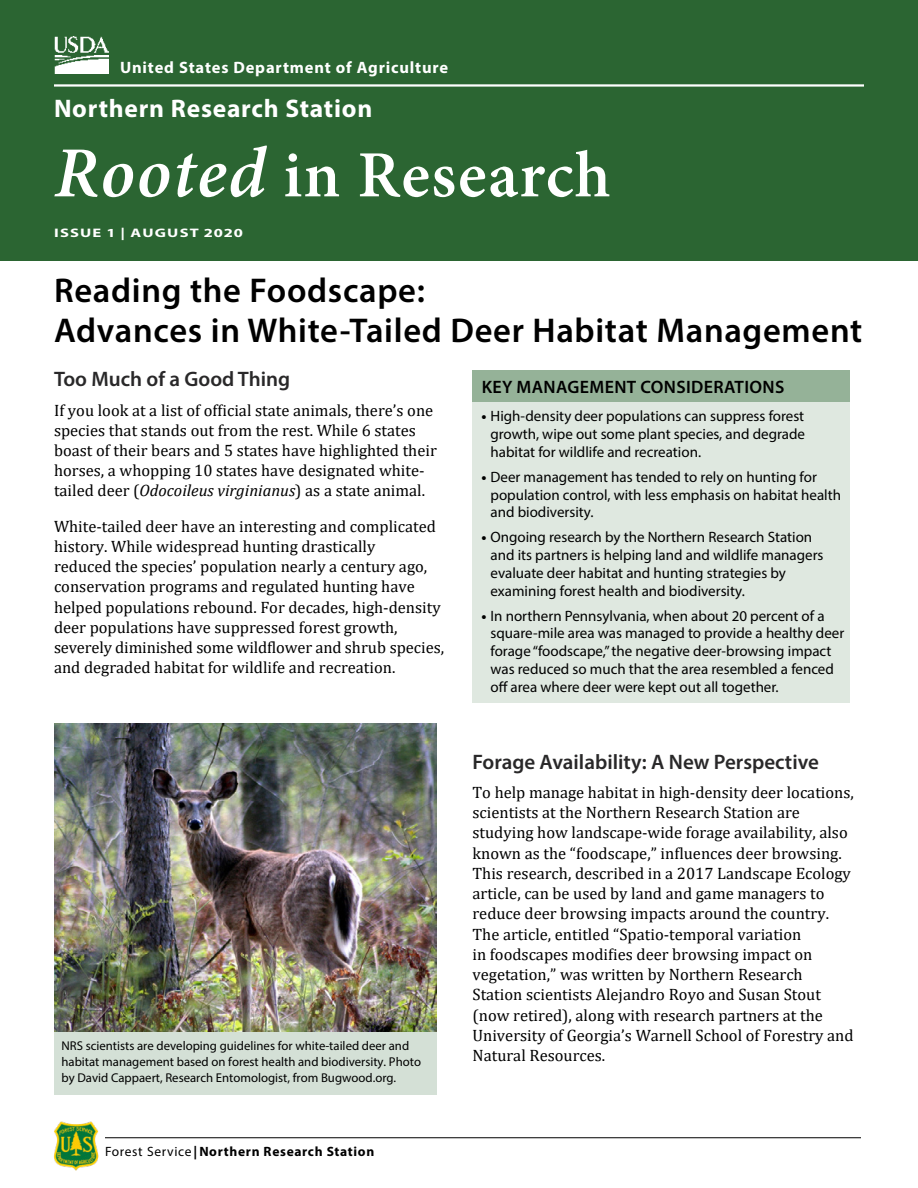
<style>
.page{position:relative;width:918px;height:1188px;background:#fff}
.page>*{position:absolute;margin:0;border:0;box-sizing:border-box;transform-origin:0 0}
.t1{font:600 66px "Minion Pro";letter-spacing:.02em;color:#fff}
.Publication_title{font:600 34.5px "Myriad Pro";letter-spacing:.02em;color:#000}
.NRS_id{font:700 25.5px "Myriad Pro";letter-spacing:.03em;color:#fff}
.Body_text{font:600 21px "Myriad Pro";color:#292829}
.Side_bar_box_heading{font:600 18px "Myriad Pro";letter-spacing:.02em;color:#000}
.Body_text-2{font:16.5px/20.2px "Cambria";color:#000}
.t2{font:700 16.5px "Myriad Pro";letter-spacing:.05em;color:#fff}
.t3{font:15px/17.7px "Myriad Pro";color:#000}
.t4{font:700 13.5px "Myriad Pro";letter-spacing:.05em;color:#000}
.captions_images{font:12.75px/15.8px "Myriad Pro";color:#000}
.volumn_no__and_date{font:700 12.3px "Myriad Pro";letter-spacing:.07em;color:#fff;scale:1.33 1}
.s1{font-style:italic;font-size:72px}
.s2{font-style:italic}
.s3{font-weight:700}
.s4{font-weight:400}
</style>
<div class="page">
<div style="left:0;top:0;width:918px;height:261px;background:#2b6532"></div>
<img style="left:54px;top:36px;width:55px;height:38px">
<hr style="left:54px;top:84px;width:810px;height:3px;background:#fff">
<hr style="left:105px;top:1137px;width:756px;height:1px;background:#000">
<div style="left:472px;top:370px;width:378px;height:35px;background:#95b298"></div>
<div style="left:472px;top:402px;width:378px;height:66px;background:#dfe8e0"></div>
<div style="left:472px;top:463px;width:378px;height:65px;background:#dfe8e0"></div>
<div style="left:472px;top:523px;width:378px;height:84px;background:#dfe8e0"></div>
<div style="left:472px;top:602px;width:378px;height:101px;background:#dfe8e0"></div>
<div style="left:54px;top:1032px;width:382px;height:63px;background:#d4e0d6"></div>
<img style="left:54px;top:723px;width:382px;height:309px">
<img style="left:54px;top:1121px;width:45px;height:50px">
<p class="t2" style="left:120px;top:57px;width:330px">United States Department of Agriculture</p>
<p class="NRS_id" style="left:54px;top:91px;width:320px">Northern Research Station</p>
<p class="t1" style="left:54px;top:130px;width:558px"><span class="s1">Rooted</span> in Research</p>
<p class="volumn_no__and_date" style="left:54px;top:225px;width:144px">ISSUE 1 | AUGUST 2020</p>
<p class="Publication_title" style="left:54px;top:268px;width:372px">Reading the Foodscape:</p>
<p class="Publication_title" style="left:54px;top:309px;width:810px">Advances in White-Tailed Deer Habitat Management</p>
<p class="Body_text" style="left:54px;top:366px;width:238px">Too Much of a Good Thing</p>
<p class="Body_text-2" style="left:54px;top:400px;width:384px">If you look at a list of official state animals, there’s one species that stands out from the rest. While 6 states boast of their bears and 5 states have highlighted their horses, a whopping 10 states have designated white&shy;tailed deer (<span class="s2">Odocoileus virginianus</span>) as a state animal.</p>
<p class="Body_text-2" style="left:54px;top:516px;width:392px">White-tailed deer have an interesting and complicated history. While widespread hunting drastically<br>reduced the species’ population nearly a century ago, conservation programs and regulated hunting have helped populations rebound. For decades, high-density deer populations have suppressed forest growth, severely diminished some wildflower and shrub species, and degraded habitat for wildlife and recreation.</p>
<p class="Side_bar_box_heading" style="left:482px;top:376px;width:304px">KEY MANAGEMENT CONSIDERATIONS</p>
<p class="t3" style="left:490px;top:407px;width:316px;text-align:justify;text-indent:-9px"><span class="s3">•</span> High-density deer populations can suppress forest growth, wipe out some plant species, and degrade habitat for wildlife and recreation.</p>
<p class="t3" style="left:490px;top:468px;width:352px;text-indent:-9px"><span class="s3">•</span> Deer management has tended to rely on hunting for population control, with less emphasis on habitat health and biodiversity.</p>
<p class="t3" style="left:490px;top:528px;width:335px;text-indent:-9px"><span class="s3">•</span> Ongoing research by the Northern Research Station and its partners is helping land and wildlife managers evaluate deer habitat and hunting strategies by examining forest health and biodiversity.</p>
<p class="t3" style="left:490px;top:607px;width:355px;text-indent:-9px"><span class="s3">•</span> In northern Pennsylvania, when about 20 percent of a square-mile area was managed to provide a healthy deer forage “foodscape,” the negative deer-browsing impact was reduced so much that the area resembled a fenced off area where deer were kept out all together.</p>
<p class="captions_images" style="left:62px;top:1038px;width:361px">NRS scientists are developing guidelines for white-tailed deer and habitat management based on forest health and biodiversity. Photo by David Cappaert, Research Entomologist, from Bugwood.org.</p>
<p class="t4" style="left:105px;top:1143px;width:271px"><span class="s4">Forest Service</span>|Northern Research Station</p>
<h2 class="Body_text" style="left:472px;top:748px;width:348px">Forage Availability: A New Perspective</h2>
<p class="Body_text-2" style="left:472px;top:782px;width:383px">To help manage habitat in high-density deer locations, scientists at the Northern Research Station are studying how landscape-wide forage availability, also known as the “foodscape,” influences deer browsing.<br>This research, described in a 2017 Landscape Ecology article, can be used by land and game managers to reduce deer browsing impacts around the country.<br>The article, entitled “Spatio-temporal variation<br>in foodscapes modifies deer browsing impact on vegetation,” was written by Northern Research Station scientists Alejandro Royo and Susan Stout (now retired), along with research partners at the University of Georgia’s Warnell School of Forestry and Natural Resources.</p>
</div>
